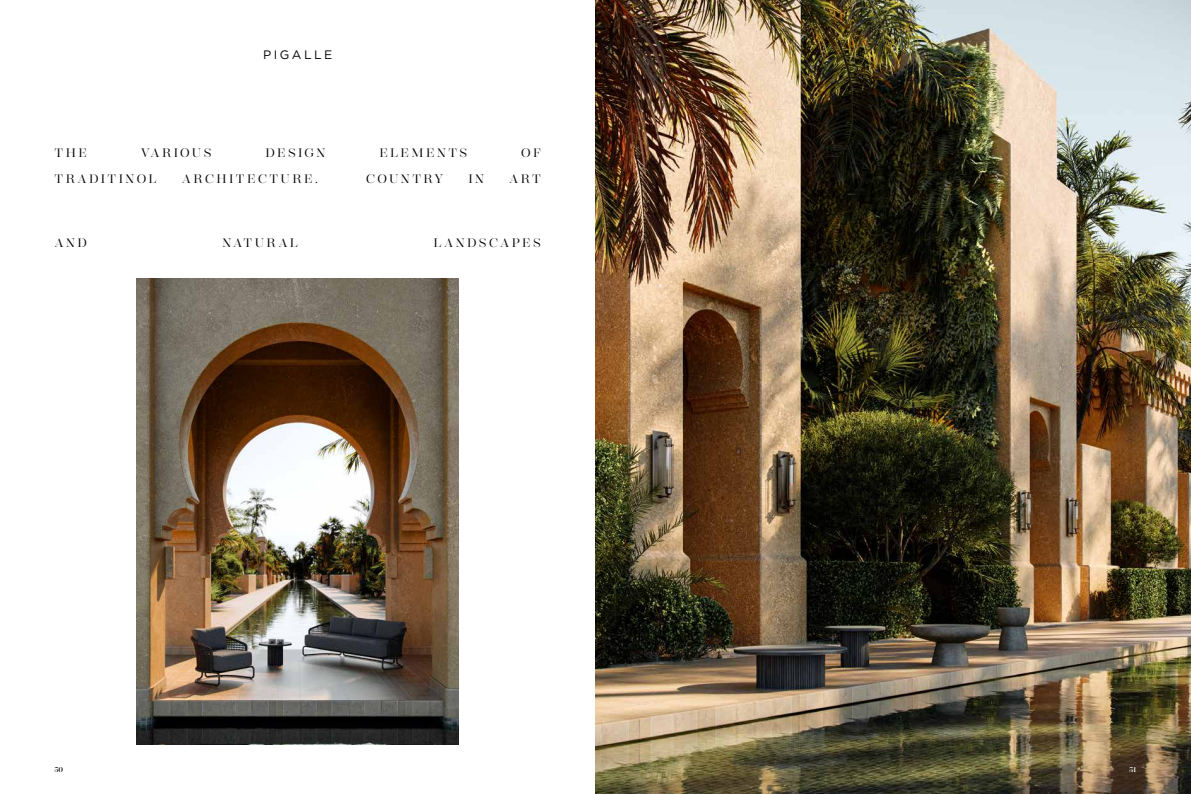
<style>
.page{position:relative;width:1191px;height:794px;background:#fff}
.page>*{position:absolute;margin:0;border:0;box-sizing:border-box;transform-origin:0 0}
.t1{font:300 12.25px "Encorpada Classic";letter-spacing:.2em;color:#000}
.t2{font:12.25px "Gotham";letter-spacing:.2em;color:#000}
.t3{font:7px "Encorpada Classic";color:#000}
.t4{font:7px "Encorpada Classic";color:#fff}
</style>
<div class="page">
<img style="left:595px;top:0;width:596px;height:794px">
<img style="left:137px;top:279px;width:322px;height:465px">
<p class="t2" style="left:263px;top:47px;width:71px">PIGALLE</p>
<p class="t1" style="left:55px;top:144px;width:34px">THE</p>
<p class="t1" style="left:141px;top:144px;width:72px">VARIOUS</p>
<p class="t1" style="left:265px;top:144px;width:61px">DESIGN</p>
<p class="t1" style="left:379px;top:144px;width:89px">ELEMENTS</p>
<p class="t1" style="left:521px;top:144px;width:21px">OF</p>
<p class="t1" style="left:55px;top:170px;width:104px">TRADITINOL</p>
<p class="t1" style="left:182px;top:170px;width:88px">ARCHITECTU</p>
<p class="t1" style="left:292px;top:170px;width:27px">RE.</p>
<p class="t1" style="left:366px;top:170px;width:79px">COUNTRY</p>
<p class="t1" style="left:468px;top:170px;width:17px">IN</p>
<p class="t1" style="left:509px;top:170px;width:32px">ART</p>
<p class="t1" style="left:55px;top:235px;width:33px">AND</p>
<p class="t1" style="left:222px;top:235px;width:77px">NATU RAL</p>
<p class="t1" style="left:433px;top:235px;width:109px">LANDSCAPES</p>
<p class="t3" style="left:55px;top:764px;width:10px">50</p>
<p class="t4" style="left:1129px;top:764px;width:9px">51</p>
</div>
